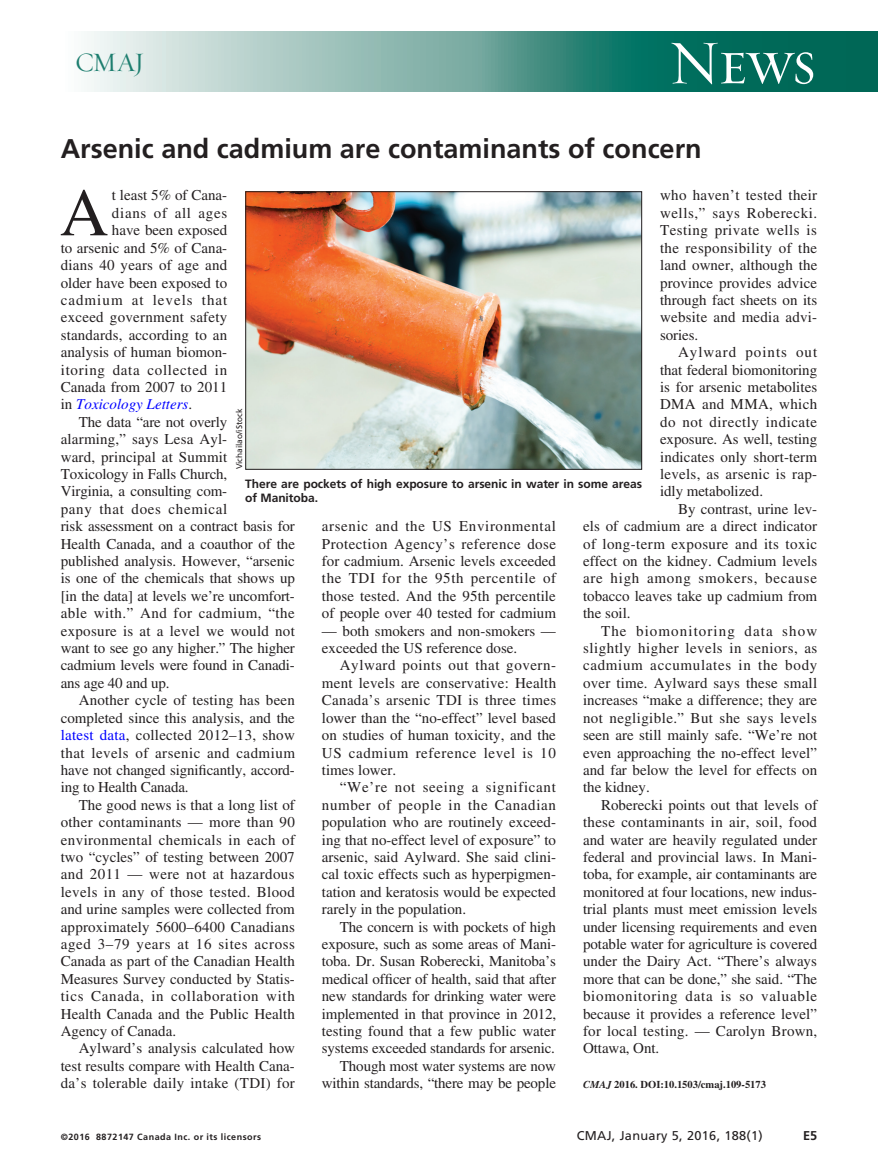
<style>
.page{position:relative;width:878px;height:1175px;background:#fff}
.page>*{position:absolute;margin:0;border:0;box-sizing:border-box;transform-origin:0 0}
.DC{font:67.5px "Times LT Std";color:#231f20}
.t1{font:63px "Requiem Display HTF Small Caps";color:#fff}
.Article_title{font:700 27px "Frutiger LT Std";color:#231f20}
.t2{font:27px "Requiem Display HTF Roman";color:#1d7e6f}
.DC-2{font:15px/17.4px "Times LT Std";color:#231f20;text-align:justify}
.DC-3{font:15px "Times LT Std";letter-spacing:.02em;color:#231f20}
.DC-4{font:15px "Times LT Std";letter-spacing:.05em;color:#231f20}
.DC-5{font:italic 15px "Times LT Std";color:#00f}
.DC-6{font:15px "Times LT Std";letter-spacing:.065em;color:#231f20}
.DC-7{font:15px "Times LT Std";letter-spacing:.045em;color:#231f20}
.t3{font:12.75px "Frutiger LT Std";letter-spacing:.025em;color:#231f20}
.t4{font:700 12.75px "Frutiger LT Std";color:#231f20}
.Fig_caption{font:700 12px/14.2px "Frutiger LT Std";letter-spacing:-.005em;color:#231f20}
.Article_id{font:700 10.5px "Times LT Std";color:#231f20}
.t5{font:700 9px "Frutiger LT Std";letter-spacing:.05em;color:#231f20}
.PC{font:8.25px "Frutiger LT Std";color:#231f20}
.s1{font-style:italic}
.s2{font-style:normal;color:#231f20}
.s3{color:#00f}
</style>
<div class="page">
<svg style="left:87px;top:32px;width:791px;height:60px;background:#62a197"></svg>
<img style="left:247px;top:193px;width:393px;height:275px">
<div style="left:245px;top:191px;width:397px;height:279px;border:1px solid #231f20"></div>
<h3 class="t2" style="left:75px;top:46px;width:71px">CMAJ</h3>
<h2 class="t1" style="left:668px;top:26px;width:150px">News</h2>
<p class="Article_title" style="left:61px;top:133px;width:642px">Arsenic and cadmium are contaminants of concern</p>
<p class="DC" style="left:60px;top:175px;width:50px">A</p>
<p class="DC-2" style="left:112px;top:187px;width:117px">t least 5% of Cana-</p>
<p class="DC-2" style="left:660px;top:187px;width:159px">who haven’t tested their wells,” says Roberecki.<br>Testing private wells is the responsibility of the land owner, although the province provides advice through fact sheets on its website and media advi&shy;sories.</p>
<p class="DC-2" style="left:660px;top:343px;width:159px;text-indent:18px">Aylward points out that federal biomonitoring is for arsenic metabolites DMA and MMA, which do not directly indicate exposure. As well, testing indicates only short-term levels, as arsenic is rap&shy;idly metabolized.</p>
<p class="DC-2" style="left:583px;top:500px;width:236px;text-indent:95px">By contrast, urine lev&shy;els of cadmium are a direct indicator of long-term exposure and its toxic effect on the kidney. Cadmium levels are high among smokers, because tobacco leaves take up cadmium from the soil.</p>
<p class="DC-2" style="left:583px;top:622px;width:236px;text-indent:18px">The biomonitoring data show slightly higher levels in seniors, as cadmium accumulates in the body over time. Aylward says these small increases “make a difference; they are not negligible.” But she says levels seen are still mainly safe. “We’re not even approaching the no-effect level” and far below the level for effects on the kidney.</p>
<p class="DC-2" style="left:583px;top:796px;width:236px;text-indent:18px">Roberecki points out that levels of these contaminants in air, soil, food and water are heavily regulated under federal and provincial laws. In Mani&shy;toba, for example, air contaminants are monitored at four locations, new indus&shy;trial plants must meet emission levels under licensing requirements and even potable water for agriculture is covered under the Dairy Act. “There’s always more that can be done,” she said. “The biomonitoring data is so valuable because it provides a reference level” for local testing. — Carolyn Brown, Ottawa, Ont.</p>
<p class="Article_id" style="left:583px;top:1078px;width:184px"><span class="s1">CMAJ</span> 2016. DOI:10.1503/cmaj.109-5173</p>
<p class="DC-7" style="left:112px;top:204px;width:117px">dians of all ages</p>
<p class="DC-2" style="left:112px;top:221px;width:117px">have been exposed</p>
<p class="DC-2" style="left:61px;top:239px;width:168px">to arsenic and 5% of Cana-</p>
<p class="DC-2" style="left:61px;top:256px;width:168px">dians 40 years of age and</p>
<p class="DC-2" style="left:61px;top:274px;width:168px">older have been exposed to</p>
<p class="DC-6" style="left:61px;top:291px;width:168px">cadmium at levels that</p>
<p class="DC-3" style="left:61px;top:309px;width:168px">exceed government safety</p>
<p class="DC-2" style="left:61px;top:326px;width:168px">standards, according to an</p>
<p class="DC-2" style="left:61px;top:343px;width:168px">analysis of human biomon-</p>
<p class="DC-4" style="left:61px;top:361px;width:168px">itoring data collected in</p>
<p class="DC-2" style="left:61px;top:378px;width:168px">Canada from 2007 to 2011</p>
<p class="DC-5" style="left:61px;top:396px;width:133px"><span class="s2">in</span> Toxicology Letters<span class="s2">.</span></p>
<p class="DC-2" style="left:61px;top:413px;width:236px;text-align:left;text-indent:18px">The data “are not overly alarming,” says Lesa Ayl-<br>ward, principal at Summit<br>Toxicology in Falls Church,<br>Virginia, a consulting com-<br>pany that does chemical<br>risk assessment on a contract basis for<br>Health Canada, and a coauthor of the published analysis. However, “arsenic is one of the chemicals that shows up [in the data] at levels we’re uncomfort&shy;able with.” And for cadmium, “the exposure is at a level we would not want to see go any higher.” The higher cadmium levels were found in Canadi&shy;ans age 40 and up.</p>
<p class="DC-2" style="left:61px;top:691px;width:236px;text-indent:18px">Another cycle of testing has been completed since this analysis, and the <span class="s3">latest data</span>, collected 2012–13, show that levels of arsenic and cadmium have not changed significantly, accord&shy;ing to Health Canada.</p>
<p class="DC-2" style="left:61px;top:796px;width:236px;text-indent:18px">The good news is that a long list of other contaminants — more than 90 environmental chemicals in each of two “cycles” of testing between 2007 and 2011 — were not at hazardous levels in any of those tested. Blood and urine samples were collected from approximately 5600–6400 Canadians aged 3–79 years at 16 sites across Canada as part of the Canadian Health Measures Survey conducted by Statis&shy;tics Canada, in collaboration with Health Canada and the Public Health Agency of Canada.</p>
<p class="DC-2" style="left:61px;top:1039px;width:236px;text-indent:18px">Aylward’s analysis calculated how test results compare with Health Cana&shy;da’s tolerable daily intake (TDI) for</p>
<p class="PC" style="left:234px;top:469px;width:62px;rotate:-90deg">Vichailao/iStock</p>
<p class="Fig_caption" style="left:245px;top:476px;width:398px">There are pockets of high exposure to arsenic in water in some areas of Manitoba.</p>
<p class="DC-2" style="left:322px;top:517px;width:236px">arsenic and the US Environmental Protection Agency’s reference dose for cadmium. Arsenic levels exceeded the TDI for the 95th percentile of those tested. And the 95th percentile of people over 40 tested for cadmium</p>
<p class="DC-2" style="left:322px;top:622px;width:235px">— both smokers and non-smokers — exceeded the US reference dose.</p>
<p class="DC-2" style="left:322px;top:656px;width:236px;text-indent:18px">Aylward points out that govern&shy;ment levels are conservative: Health Canada’s arsenic TDI is three times lower than the “no-effect” level based on studies of human toxicity, and the US cadmium reference level is 10 times lower.</p>
<p class="DC-2" style="left:322px;top:778px;width:236px;text-indent:18px">“We’re not seeing a significant number of people in the Canadian population who are routinely exceed&shy;ing that no-effect level of exposure” to arsenic, said Aylward. She said clini&shy;cal toxic effects such as hyperpigmen&shy;tation and keratosis would be expected rarely in the population.</p>
<p class="DC-2" style="left:322px;top:917px;width:236px;text-indent:18px">The concern is with pockets of high exposure, such as some areas of Mani&shy;toba. Dr. Susan Roberecki, Manitoba’s medical officer of health, said that after new standards for drinking water were implemented in that province in 2012, testing found that a few public water systems exceeded standards for arsenic.</p>
<p class="DC-2" style="left:322px;top:1057px;width:236px;text-align:right">Though most water systems are now within standards, “there may be people</p>
<p class="t5" style="left:61px;top:1131px;width:202px">©2016 8872147 Canada Inc. or its licensors</p>
<p class="t3" style="left:576px;top:1127px;width:188px">CMAJ, January 5, 2016, 188(1)</p>
<p class="t4" style="left:803px;top:1127px;width:16px">E5</p>
</div>
